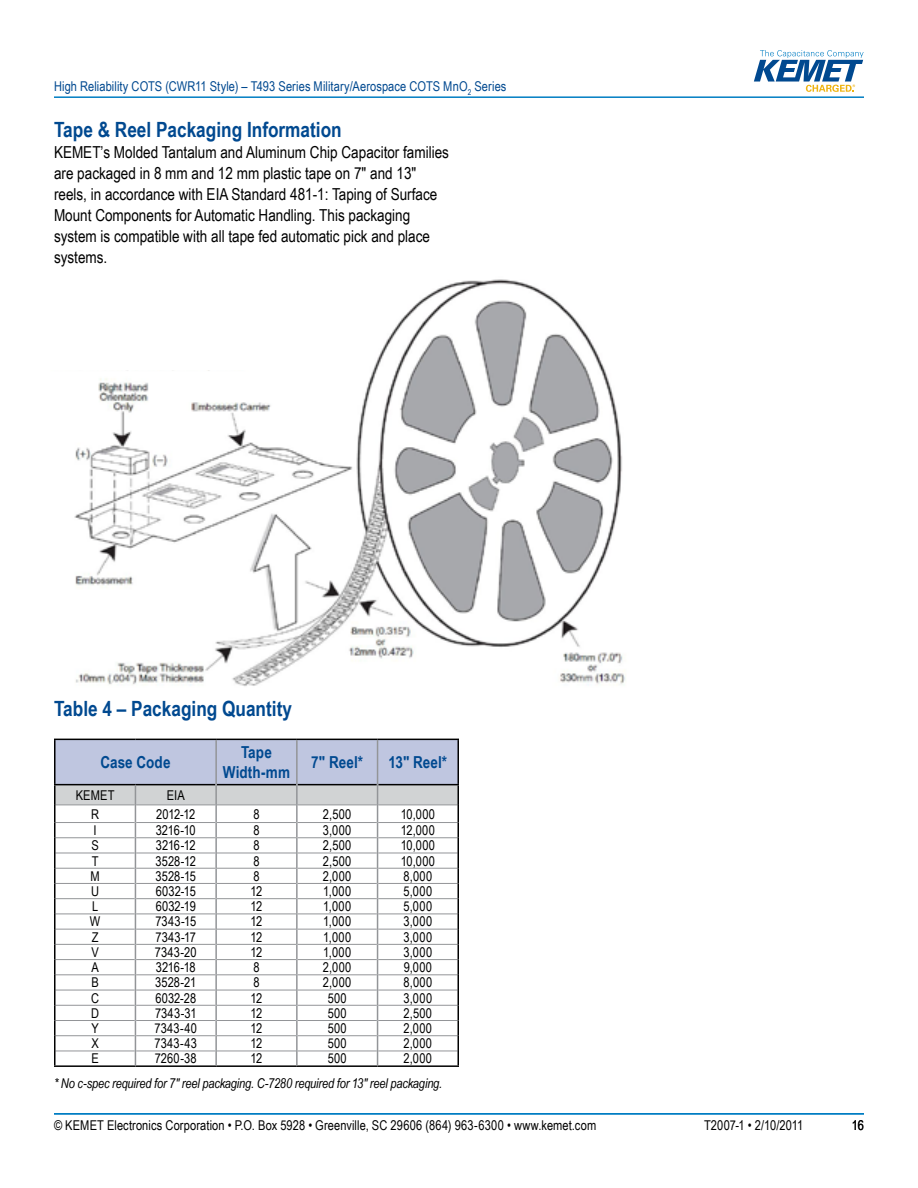
<style>
.page{position:relative;width:918px;height:1188px;background:#fff}
.page>*{position:absolute;margin:0;border:0;box-sizing:border-box;transform-origin:0 0}
.t1{font:700 21px "Arial Narrow";color:#004990}
.t2{font:16.5px/21px "Arial Narrow";color:#000}
.t3{font:700 16.5px/19.8px "Arial Narrow";letter-spacing:.005em;color:#004990;text-align:center}
.t4{font:13.5px "Arial Narrow";letter-spacing:.015em;color:#000}
.t5{font:13.5px "Arial Narrow";letter-spacing:.005em;color:#004990}
.t6{font:italic 13.5px "Arial Narrow";letter-spacing:-.015em;color:#000}
</style>
<div class="page">
<hr style="left:54px;top:1113px;width:810px;height:2px;background:#007dc3">
<hr style="left:54px;top:96px;width:810px;height:2px;background:#007dc3">
<svg style="left:754px;top:50px;width:110px;height:42px"></svg>
<hr style="left:54px;top:1065px;width:81px;height:2px;background:#000">
<hr style="left:135px;top:1065px;width:81px;height:2px;background:#000">
<hr style="left:216px;top:1065px;width:81px;height:2px;background:#000">
<hr style="left:297px;top:1065px;width:81px;height:2px;background:#000">
<hr style="left:378px;top:1065px;width:81px;height:2px;background:#000">
<svg style="left:54px;top:739px;width:405px;height:326px"></svg>
<img style="left:74px;top:279px;width:552px;height:407px">
<div style="left:14px;top:273px;width:345px;height:97px;background:#fff"></div>
<p class="t5" style="left:54px;top:76px;width:454px">High Reliability COTS (CWR11 Style) – T493 Series Military/Aerospace COTS MnO<sub>2</sub> Series</p>
<h1 class="t1" style="left:54px;top:114px;width:289px">Tape &amp; Reel Packaging Information</h1>
<p class="t2" style="left:54px;top:141px;width:397px">KEMET’s Molded Tantalum and Aluminum Chip Capacitor families are packaged in 8 mm and 12 mm plastic tape on 7" and 13" reels, in accordance with EIA Standard 481-1: Taping of Surface Mount Components for Automatic Handling. This packaging system is compatible with all tape fed automatic pick and place systems.</p>
<h1 class="t1" style="left:54px;top:693px;width:240px">Table 4 – Packaging Quantity</h1>
<p class="t3" style="left:100px;top:751px;width:72px">Case Code</p>
<p class="t3" style="left:223px;top:742px;width:69px">Tape<br>Width-mm</p>
<p class="t3" style="left:311px;top:751px;width:54px">7" Reel*</p>
<p class="t3" style="left:389px;top:751px;width:60px">13" Reel*</p>
<p class="t4" style="left:76px;top:785px;width:40px">Kemet</p>
<p class="t4" style="left:167px;top:785px;width:19px">EIA</p>
<p class="t4" style="left:91px;top:804px;width:9px">R</p>
<p class="t4" style="left:156px;top:804px;width:41px">2012-12</p>
<p class="t4" style="left:253px;top:804px;width:8px">8</p>
<p class="t4" style="left:323px;top:804px;width:30px">2,500</p>
<p class="t4" style="left:401px;top:804px;width:36px">10,000</p>
<p class="t4" style="left:94px;top:820px;width:5px">I</p>
<p class="t4" style="left:156px;top:820px;width:42px">3216-10</p>
<p class="t4" style="left:253px;top:820px;width:8px">8</p>
<p class="t4" style="left:323px;top:820px;width:30px">3,000</p>
<p class="t4" style="left:401px;top:820px;width:36px">12,000</p>
<p class="t4" style="left:91px;top:836px;width:9px">S</p>
<p class="t4" style="left:156px;top:836px;width:41px">3216-12</p>
<p class="t4" style="left:253px;top:836px;width:8px">8</p>
<p class="t4" style="left:323px;top:836px;width:30px">2,500</p>
<p class="t4" style="left:401px;top:836px;width:36px">10,000</p>
<p class="t4" style="left:92px;top:851px;width:8px">t</p>
<p class="t4" style="left:156px;top:851px;width:42px">3528-12</p>
<p class="t4" style="left:253px;top:851px;width:8px">8</p>
<p class="t4" style="left:323px;top:851px;width:30px">2,500</p>
<p class="t4" style="left:401px;top:851px;width:36px">10,000</p>
<p class="t4" style="left:90px;top:866px;width:11px">m</p>
<p class="t4" style="left:156px;top:866px;width:42px">3528-15</p>
<p class="t4" style="left:253px;top:866px;width:8px">8</p>
<p class="t4" style="left:323px;top:866px;width:30px">2,000</p>
<p class="t4" style="left:404px;top:866px;width:30px">8,000</p>
<p class="t4" style="left:91px;top:881px;width:9px">U</p>
<p class="t4" style="left:156px;top:881px;width:42px">6032-15</p>
<p class="t4" style="left:251px;top:881px;width:13px">12</p>
<p class="t4" style="left:323px;top:881px;width:30px">1,000</p>
<p class="t4" style="left:404px;top:881px;width:30px">5,000</p>
<p class="t4" style="left:92px;top:897px;width:8px">L</p>
<p class="t4" style="left:156px;top:897px;width:42px">6032-19</p>
<p class="t4" style="left:251px;top:897px;width:13px">12</p>
<p class="t4" style="left:323px;top:897px;width:30px">1,000</p>
<p class="t4" style="left:404px;top:897px;width:30px">5,000</p>
<p class="t4" style="left:90px;top:912px;width:12px">W</p>
<p class="t4" style="left:155px;top:912px;width:42px">7343-15</p>
<p class="t4" style="left:251px;top:912px;width:13px">12</p>
<p class="t4" style="left:323px;top:912px;width:30px">1,000</p>
<p class="t4" style="left:404px;top:912px;width:30px">3,000</p>
<p class="t4" style="left:92px;top:927px;width:8px">Z</p>
<p class="t4" style="left:156px;top:927px;width:42px">7343-17</p>
<p class="t4" style="left:251px;top:927px;width:13px">12</p>
<p class="t4" style="left:323px;top:927px;width:30px">1,000</p>
<p class="t4" style="left:404px;top:927px;width:30px">3,000</p>
<p class="t4" style="left:91px;top:942px;width:9px">V</p>
<p class="t4" style="left:155px;top:942px;width:43px">7343-20</p>
<p class="t4" style="left:251px;top:942px;width:13px">12</p>
<p class="t4" style="left:323px;top:942px;width:30px">1,000</p>
<p class="t4" style="left:404px;top:942px;width:30px">3,000</p>
<p class="t4" style="left:91px;top:957px;width:9px">A</p>
<p class="t4" style="left:156px;top:957px;width:41px">3216-18</p>
<p class="t4" style="left:253px;top:957px;width:8px">8</p>
<p class="t4" style="left:323px;top:957px;width:30px">2,000</p>
<p class="t4" style="left:404px;top:957px;width:30px">9,000</p>
<p class="t4" style="left:91px;top:973px;width:9px">B</p>
<p class="t4" style="left:155px;top:973px;width:43px">3528-21</p>
<p class="t4" style="left:253px;top:973px;width:8px">8</p>
<p class="t4" style="left:323px;top:973px;width:30px">2,000</p>
<p class="t4" style="left:404px;top:973px;width:30px">8,000</p>
<p class="t4" style="left:91px;top:988px;width:9px">C</p>
<p class="t4" style="left:155px;top:988px;width:42px">6032-28</p>
<p class="t4" style="left:251px;top:988px;width:13px">12</p>
<p class="t4" style="left:328px;top:988px;width:21px">500</p>
<p class="t4" style="left:404px;top:988px;width:30px">3,000</p>
<p class="t4" style="left:91px;top:1003px;width:9px">D</p>
<p class="t4" style="left:155px;top:1003px;width:43px">7343-31</p>
<p class="t4" style="left:251px;top:1003px;width:13px">12</p>
<p class="t4" style="left:328px;top:1003px;width:21px">500</p>
<p class="t4" style="left:404px;top:1003px;width:30px">2,500</p>
<p class="t4" style="left:91px;top:1018px;width:9px">Y</p>
<p class="t4" style="left:155px;top:1018px;width:44px">7343-40</p>
<p class="t4" style="left:251px;top:1018px;width:13px">12</p>
<p class="t4" style="left:328px;top:1018px;width:21px">500</p>
<p class="t4" style="left:404px;top:1018px;width:30px">2,000</p>
<p class="t4" style="left:91px;top:1034px;width:9px">X</p>
<p class="t4" style="left:155px;top:1034px;width:44px">7343-43</p>
<p class="t4" style="left:251px;top:1034px;width:13px">12</p>
<p class="t4" style="left:328px;top:1034px;width:21px">500</p>
<p class="t4" style="left:404px;top:1034px;width:30px">2,000</p>
<p class="t4" style="left:91px;top:1049px;width:9px">e</p>
<p class="t4" style="left:155px;top:1049px;width:44px">7260-38</p>
<p class="t4" style="left:251px;top:1049px;width:13px">12</p>
<p class="t4" style="left:328px;top:1049px;width:21px">500</p>
<p class="t4" style="left:404px;top:1049px;width:30px">2,000</p>
<p class="t6" style="left:54px;top:1074px;width:390px">* No c-spec required for 7" reel packaging. C-7280 required for 13" reel packaging.</p>
<p class="t4" style="left:54px;top:1116px;width:544px">© KEMET Electronics Corporation • P.O. Box 5928 • Greenville, SC 29606 (864) 963-6300 • www.kemet.com</p>
<p class="t4" style="left:704px;top:1116px;width:101px">T2007-1 • 2/10/2011</p>
<p class="t4" style="left:852px;top:1116px;width:14px">16</p>
</div>
